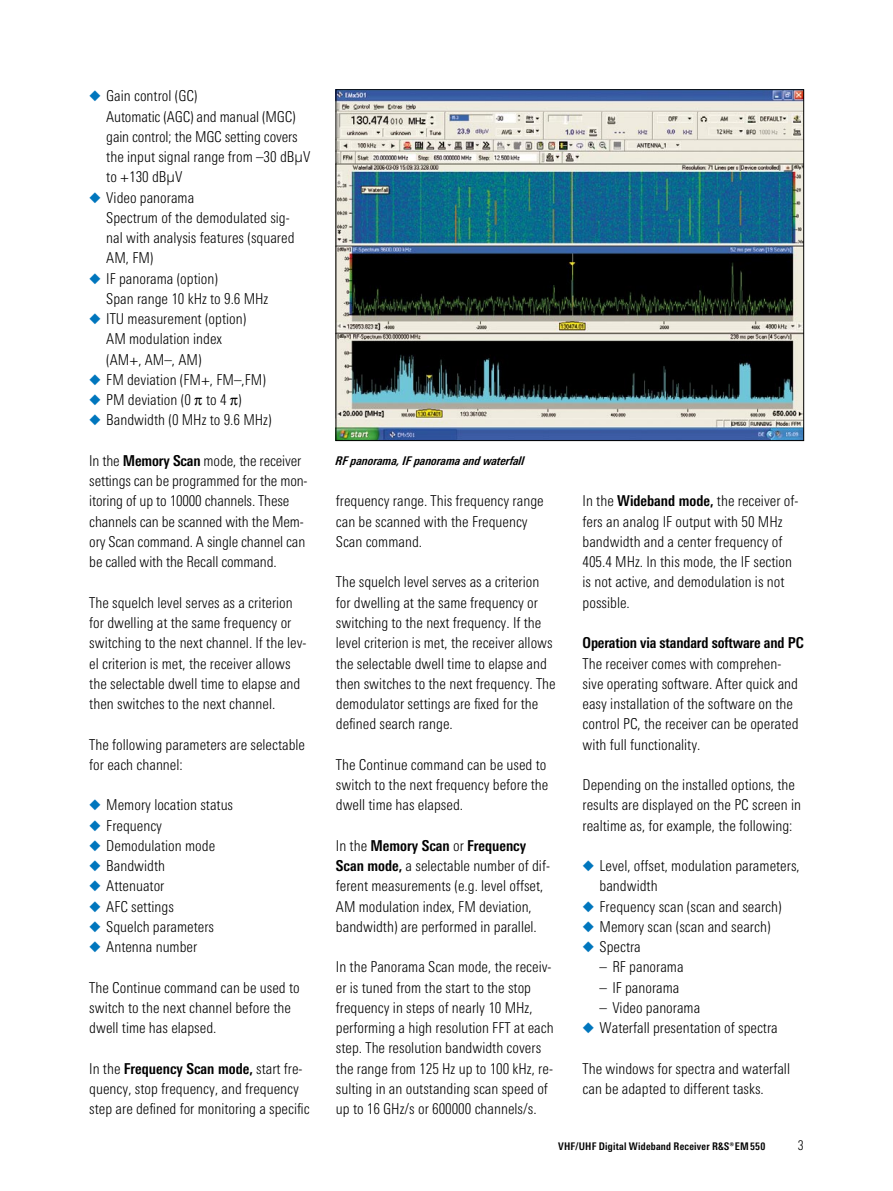
<style>
.page{position:relative;width:893px;height:1191px;background:#fff}
.page>*{position:absolute;margin:0;border:0;box-sizing:border-box;transform-origin:0 0}
.t1{font:300 15px/20.2px "RS Univers Cond";color:#000}
.t2{font:700 15px "RS Univers Cond";letter-spacing:-.01em;color:#000}
.t3{font:italic 700 12px "RS Univers Cond";color:#000}
.t4{font:700 10.5px "RS Univers Cond";letter-spacing:.02em;color:#000}
.s1{color:#0076bd}
.s2{font-weight:700}
</style>
<div class="page">
<img style="left:338px;top:91px;width:464px;height:348px">
<p class="t1" style="left:106px;top:86px;width:206px;text-indent:-17px"><span class="s1">◆</span> Gain control (GC)<br>Automatic (AGC) and manual (MGC) gain control; the MGC setting covers the input signal range from –30 dBµV to +130 dBµV</p>
<p class="t1" style="left:106px;top:187px;width:190px;text-indent:-17px"><span class="s1">◆</span> Video panorama<br>Spectrum of the demodulated sig&shy;nal with analysis features (squared<br>AM, FM)</p>
<p class="t1" style="left:106px;top:268px;width:164px;text-indent:-17px"><span class="s1">◆</span> IF panorama (option)<br>Span range 10 kHz to 9.6 MHz</p>
<p class="t1" style="left:106px;top:309px;width:141px;text-indent:-17px"><span class="s1">◆</span> ITU measurement (option)<br>AM modulation index (AM+, AM–, AM)</p>
<p class="t1" style="left:89px;top:369px;width:178px"><span class="s1">◆</span> FM deviation (FM+, FM–,FM)</p>
<p class="t1" style="left:89px;top:390px;width:154px"><span class="s1">◆</span> PM deviation (0 to 4 )</p>
<p class="t1" style="left:89px;top:410px;width:184px"><span class="s1">◆</span> Bandwidth (0 MHz to 9.6 MHz)</p>
<p class="t1" style="left:89px;top:450px;width:220px">In the <span class="s2">Memory Scan</span> mode, the receiver settings can be programmed for the mon&shy;itoring of up to 10000 channels. These channels can be scanned with the Mem&shy;ory Scan command. A single channel can be called with the Recall command.</p>
<p class="t1" style="left:89px;top:592px;width:219px">The squelch level serves as a criterion for dwelling at the same frequency or switching to the next channel. If the lev&shy;el criterion is met, the receiver allows the selectable dwell time to elapse and then switches to the next channel.</p>
<p class="t1" style="left:89px;top:734px;width:217px">The following parameters are selectable for each channel:</p>
<p class="t1" style="left:89px;top:795px;width:145px"><span class="s1">◆</span> Memory location status</p>
<p class="t1" style="left:89px;top:815px;width:74px"><span class="s1">◆</span> Frequency</p>
<p class="t1" style="left:89px;top:835px;width:127px"><span class="s1">◆</span> Demodulation mode</p>
<p class="t1" style="left:89px;top:855px;width:77px"><span class="s1">◆</span> Bandwidth</p>
<p class="t1" style="left:89px;top:876px;width:77px"><span class="s1">◆</span> Attenuator</p>
<p class="t1" style="left:89px;top:896px;width:86px"><span class="s1">◆</span> AFC settings</p>
<p class="t1" style="left:89px;top:916px;width:126px"><span class="s1">◆</span> Squelch parameters</p>
<p class="t1" style="left:89px;top:936px;width:110px"><span class="s1">◆</span> Antenna number</p>
<p class="t1" style="left:89px;top:977px;width:212px">The Continue command can be used to switch to the next channel before the dwell time has elapsed.</p>
<p class="t1" style="left:89px;top:1058px;width:222px">In the <span class="s2">Frequency Scan mode,</span> start fre&shy;quency, stop frequency, and frequency step are defined for monitoring a specific</p>
<p class="t3" style="left:336px;top:453px;width:190px">RF panorama, IF panorama and waterfall</p>
<p class="t1" style="left:336px;top:491px;width:209px">frequency range. This frequency range can be scanned with the Frequency<br>Scan command.</p>
<p class="t1" style="left:336px;top:572px;width:221px">The squelch level serves as a criterion for dwelling at the same frequency or switching to the next frequency. If the level criterion is met, the receiver allows the selectable dwell time to elapse and then switches to the next frequency. The demodulator settings are fixed for the defined search range.</p>
<p class="t1" style="left:336px;top:754px;width:214px">The Continue command can be used to switch to the next frequency before the dwell time has elapsed.</p>
<p class="t1" style="left:336px;top:835px;width:216px">In the <span class="s2">Memory Scan</span> or <span class="s2">Frequency Scan mode,</span> a selectable number of dif&shy;ferent measurements (e.g. level offset, AM modulation index, FM deviation, bandwidth) are performed in parallel.</p>
<p class="t1" style="left:336px;top:957px;width:219px">In the Panorama Scan mode, the receiv&shy;er is tuned from the start to the stop frequency in steps of nearly 10 MHz, performing a high resolution FFT at each step. The resolution bandwidth covers the range from 125 Hz up to 100 kHz, re&shy;sulting in an outstanding scan speed of up to 16 GHz/s or 600000 channels/s.</p>
<p class="t1" style="left:583px;top:491px;width:217px">In the <span class="s2">Wideband mode,</span> the receiver of&shy;fers an analog IF output with 50 MHz bandwidth and a center frequency of<br>405.4 MHz. In this mode, the IF section is not active, and demodulation is not possible.</p>
<p class="t2" style="left:583px;top:634px;width:223px">Operation via standard software and PC</p>
<p class="t1" style="left:583px;top:653px;width:217px">The receiver comes with comprehen&shy;sive operating software. After quick and easy installation of the software on the control PC, the receiver can be operated with full functionality.</p>
<p class="t1" style="left:583px;top:774px;width:220px">Depending on the installed options, the results are displayed on the PC screen in realtime as, for example, the following:</p>
<p class="t1" style="left:600px;top:855px;width:202px;text-indent:-17px"><span class="s1">◆</span> Level, offset, modulation parameters, bandwidth</p>
<p class="t1" style="left:583px;top:896px;width:201px"><span class="s1">◆</span> Frequency scan (scan and search)</p>
<p class="t1" style="left:583px;top:916px;width:190px"><span class="s1">◆</span> Memory scan (scan and search)</p>
<p class="t1" style="left:583px;top:936px;width:60px"><span class="s1">◆</span> Spectra</p>
<p class="t1" style="left:600px;top:957px;width:86px">– RF panorama</p>
<p class="t1" style="left:600px;top:977px;width:81px">– IF panorama</p>
<p class="t1" style="left:600px;top:997px;width:102px">– Video panorama</p>
<p class="t1" style="left:583px;top:1017px;width:197px"><span class="s1">◆</span> Waterfall presentation of spectra</p>
<p class="t1" style="left:583px;top:1058px;width:209px">The windows for spectra and waterfall can be adapted to different tasks.</p>
<p class="t4" style="left:558px;top:1139px;width:209px">VHF/UHF Digital Wideband Receiver ¸EM550</p>
</div>
